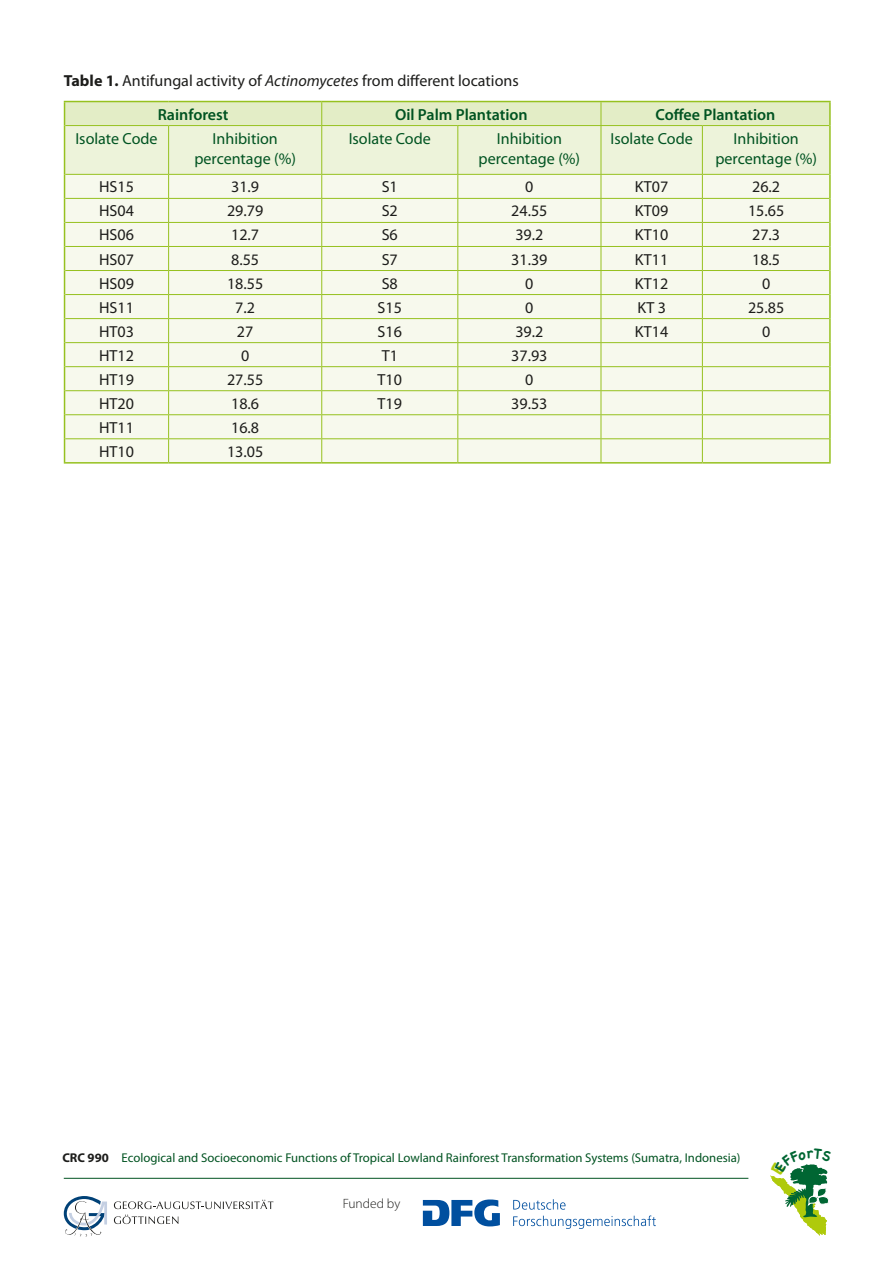
<style>
.page{position:relative;width:893px;height:1263px;background:#fff}
.page>*{position:absolute;margin:0;border:0;box-sizing:border-box;transform-origin:0 0}
.Lauftext{font:16.05px "Myriad Pro";color:#1d1d1b}
.Lauftext-2{font:16.05px/20.2px "Myriad Pro";color:#005321;text-align:center}
.Lauftext-3{font:600 16.05px "Myriad Pro";color:#005321}
.t1{font:300 13.5px "Myriad Pro";color:#1d1d1b}
.t2{font:12.75px "Myriad Pro";color:#005321}
.s1{font-weight:700}
.s2{font-style:italic}
.s3{font-weight:700;color:#1d1d1b}
</style>
<div class="page">
<svg style="left:423px;top:1199px;width:77px;height:27px"></svg>
<svg style="left:513px;top:1199px;width:143px;height:30px"></svg>
<svg style="left:64px;top:1196px;width:43px;height:40px"></svg>
<svg style="left:114px;top:1200px;width:159px;height:24px"></svg>
<hr style="left:64px;top:1178px;width:684px;height:1px;background:#005321">
<hr style="left:64px;top:101px;width:105px;height:1px;background:#96c11f">
<hr style="left:169px;top:101px;width:153px;height:1px;background:#96c11f">
<hr style="left:322px;top:101px;width:136px;height:1px;background:#96c11f">
<hr style="left:458px;top:101px;width:143px;height:1px;background:#96c11f">
<hr style="left:601px;top:101px;width:101px;height:1px;background:#96c11f">
<hr style="left:702px;top:101px;width:129px;height:1px;background:#96c11f">
<hr style="left:829px;top:102px;width:2px;height:24px;background:#96c11f">
<hr style="left:829px;top:126px;width:2px;height:48px;background:#96c11f">
<hr style="left:829px;top:174px;width:2px;height:24px;background:#96c11f">
<hr style="left:829px;top:198px;width:2px;height:24px;background:#96c11f">
<hr style="left:829px;top:222px;width:2px;height:24px;background:#96c11f">
<hr style="left:829px;top:246px;width:2px;height:24px;background:#96c11f">
<hr style="left:829px;top:270px;width:2px;height:25px;background:#96c11f">
<hr style="left:829px;top:295px;width:2px;height:24px;background:#96c11f">
<hr style="left:829px;top:319px;width:2px;height:24px;background:#96c11f">
<hr style="left:829px;top:343px;width:2px;height:24px;background:#96c11f">
<hr style="left:829px;top:367px;width:2px;height:24px;background:#96c11f">
<hr style="left:829px;top:391px;width:2px;height:24px;background:#96c11f">
<hr style="left:829px;top:415px;width:2px;height:24px;background:#96c11f">
<hr style="left:829px;top:439px;width:2px;height:23px;background:#96c11f">
<hr style="left:64px;top:462px;width:105px;height:2px;background:#96c11f">
<hr style="left:169px;top:462px;width:153px;height:2px;background:#96c11f">
<hr style="left:322px;top:462px;width:136px;height:2px;background:#96c11f">
<hr style="left:458px;top:462px;width:143px;height:2px;background:#96c11f">
<hr style="left:601px;top:462px;width:101px;height:2px;background:#96c11f">
<hr style="left:702px;top:462px;width:129px;height:2px;background:#96c11f">
<svg style="left:64px;top:102px;width:766px;height:360px;background:#eff4de"></svg>
<svg style="left:770px;top:1164px;width:59px;height:72px"></svg>
<p class="Lauftext" style="left:64px;top:71px;width:456px"><span class="s1">Table 1.</span> Antifungal activity of <span class="s2">Actinomycetes</span> from different locations</p>
<p class="Lauftext-3" style="left:158px;top:104px;width:72px">Rainforest</p>
<p class="Lauftext-3" style="left:395px;top:104px;width:134px">Oil Palm Plantation</p>
<p class="Lauftext-3" style="left:655px;top:104px;width:121px">Coffee Plantation</p>
<p class="Lauftext-2" style="left:75px;top:128px;width:84px">Isolate Code</p>
<p class="Lauftext-2" style="left:194px;top:128px;width:103px">Inhibition percentage (%)</p>
<p class="Lauftext-2" style="left:349px;top:128px;width:84px">Isolate Code</p>
<p class="Lauftext-2" style="left:479px;top:128px;width:103px">Inhibition percentage (%)</p>
<p class="Lauftext-2" style="left:611px;top:128px;width:84px">Isolate Code</p>
<p class="Lauftext-2" style="left:715px;top:128px;width:103px">Inhibition percentage (%)</p>
<p class="Lauftext" style="left:99px;top:177px;width:36px">HS15</p>
<p class="Lauftext" style="left:231px;top:177px;width:30px">31.9</p>
<p class="Lauftext" style="left:382px;top:177px;width:18px">S1</p>
<p class="Lauftext" style="left:525px;top:177px;width:10px">0</p>
<p class="Lauftext" style="left:635px;top:177px;width:35px">KT07</p>
<p class="Lauftext" style="left:752px;top:177px;width:30px">26.2</p>
<p class="Lauftext" style="left:99px;top:201px;width:36px">HS04</p>
<p class="Lauftext" style="left:227px;top:201px;width:38px">29.79</p>
<p class="Lauftext" style="left:382px;top:201px;width:18px">S2</p>
<p class="Lauftext" style="left:511px;top:201px;width:38px">24.55</p>
<p class="Lauftext" style="left:635px;top:201px;width:35px">KT09</p>
<p class="Lauftext" style="left:748px;top:201px;width:38px">15.65</p>
<p class="Lauftext" style="left:99px;top:225px;width:36px">HS06</p>
<p class="Lauftext" style="left:231px;top:225px;width:30px">12.7</p>
<p class="Lauftext" style="left:382px;top:225px;width:18px">S6</p>
<p class="Lauftext" style="left:515px;top:225px;width:30px">39.2</p>
<p class="Lauftext" style="left:635px;top:225px;width:35px">KT10</p>
<p class="Lauftext" style="left:752px;top:225px;width:30px">27.3</p>
<p class="Lauftext" style="left:99px;top:249px;width:36px">HS07</p>
<p class="Lauftext" style="left:231px;top:249px;width:30px">8.55</p>
<p class="Lauftext" style="left:382px;top:249px;width:18px">S7</p>
<p class="Lauftext" style="left:511px;top:249px;width:38px">31.39</p>
<p class="Lauftext" style="left:635px;top:249px;width:35px">KT11</p>
<p class="Lauftext" style="left:752px;top:249px;width:30px">18.5</p>
<p class="Lauftext" style="left:99px;top:273px;width:36px">HS09</p>
<p class="Lauftext" style="left:227px;top:273px;width:38px">18.55</p>
<p class="Lauftext" style="left:382px;top:273px;width:18px">S8</p>
<p class="Lauftext" style="left:525px;top:273px;width:10px">0</p>
<p class="Lauftext" style="left:635px;top:273px;width:35px">KT12</p>
<p class="Lauftext" style="left:762px;top:273px;width:10px">0</p>
<p class="Lauftext" style="left:99px;top:297px;width:36px">HS11</p>
<p class="Lauftext" style="left:235px;top:297px;width:21px">7.2</p>
<p class="Lauftext" style="left:378px;top:297px;width:26px">S15</p>
<p class="Lauftext" style="left:525px;top:297px;width:10px">0</p>
<p class="Lauftext" style="left:637px;top:297px;width:30px">KT 3</p>
<p class="Lauftext" style="left:748px;top:297px;width:38px">25.85</p>
<p class="Lauftext" style="left:99px;top:321px;width:36px">HT03</p>
<p class="Lauftext" style="left:237px;top:321px;width:18px">27</p>
<p class="Lauftext" style="left:378px;top:321px;width:26px">S16</p>
<p class="Lauftext" style="left:515px;top:321px;width:30px">39.2</p>
<p class="Lauftext" style="left:635px;top:321px;width:35px">KT14</p>
<p class="Lauftext" style="left:762px;top:321px;width:10px">0</p>
<p class="Lauftext" style="left:99px;top:345px;width:36px">HT12</p>
<p class="Lauftext" style="left:241px;top:345px;width:10px">0</p>
<p class="Lauftext" style="left:382px;top:345px;width:18px">T1</p>
<p class="Lauftext" style="left:511px;top:345px;width:38px">37.93</p>
<p class="Lauftext" style="left:99px;top:369px;width:36px">HT19</p>
<p class="Lauftext" style="left:227px;top:369px;width:38px">27.55</p>
<p class="Lauftext" style="left:378px;top:369px;width:26px">T10</p>
<p class="Lauftext" style="left:525px;top:369px;width:10px">0</p>
<p class="Lauftext" style="left:99px;top:393px;width:36px">HT20</p>
<p class="Lauftext" style="left:231px;top:393px;width:30px">18.6</p>
<p class="Lauftext" style="left:378px;top:393px;width:26px">T19</p>
<p class="Lauftext" style="left:511px;top:393px;width:38px">39.53</p>
<p class="Lauftext" style="left:99px;top:417px;width:36px">HT11</p>
<p class="Lauftext" style="left:231px;top:417px;width:30px">16.8</p>
<p class="Lauftext" style="left:99px;top:442px;width:36px">HT10</p>
<p class="Lauftext" style="left:227px;top:442px;width:38px">13.05</p>
<p class="t2" style="left:62px;top:1150px;width:680px"><span class="s3">CRC 990</span> Ecological and Socioeconomic Functions of Tropical Lowland Rainforest Transformation Systems (Sumatra, Indonesia)</p>
<p class="t1" style="left:343px;top:1195px;width:59px">Funded by</p>
</div>
